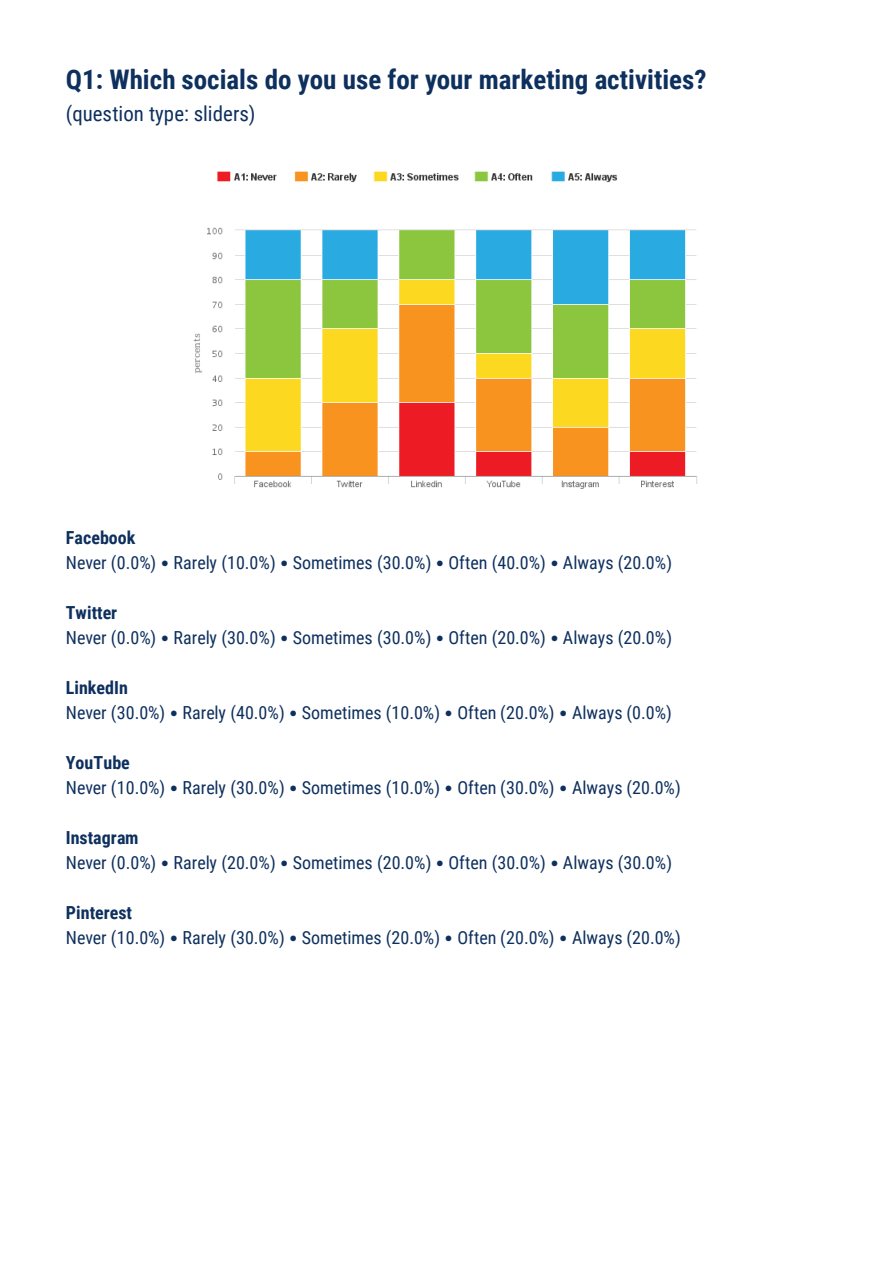
<style>
.page{position:relative;width:893px;height:1263px;background:#fff}
.page>*{position:absolute;margin:0;border:0;box-sizing:border-box;transform-origin:0 0}
.t1{font:700 27px "Roboto Condensed";color:#0e305e}
.t2{font:20.85px "Roboto Condensed";color:#0e305e}
.t3{font:18px/24.9px "Roboto Condensed";color:#0e305e}
.s1{font-weight:700}
.s2{font-family:"Calibri"}
</style>
<div class="page">
<img style="left:193px;top:171px;width:505px;height:318px">
<h1 class="t1" style="left:66px;top:69px;width:642px">Q1: Which socials do you use for your marketing activities?</h1>
<p class="t2" style="left:66px;top:105px;width:191px">(question type: sliders)</p>
<p class="t3" style="left:66px;top:527px;width:607px"><span class="s1">Facebook<br></span>Never (0.0%) <span class="s2">•</span> Rarely (10.0%) <span class="s2">•</span> Sometimes (30.0%) <span class="s2">•</span> Often (40.0%) <span class="s2">•</span> Always (20.0%)</p>
<p class="t3" style="left:66px;top:602px;width:607px"><span class="s1">Twitter<br></span>Never (0.0%) <span class="s2">•</span> Rarely (30.0%) <span class="s2">•</span> Sometimes (30.0%) <span class="s2">•</span> Often (20.0%) <span class="s2">•</span> Always (20.0%)</p>
<p class="t3" style="left:66px;top:677px;width:607px"><span class="s1">LinkedIn<br></span>Never (30.0%) <span class="s2">•</span> Rarely (40.0%) <span class="s2">•</span> Sometimes (10.0%) <span class="s2">•</span> Often (20.0%) <span class="s2">•</span> Always (0.0%)</p>
<p class="t3" style="left:66px;top:752px;width:616px"><span class="s1">YouTube<br></span>Never (10.0%) <span class="s2">•</span> Rarely (30.0%) <span class="s2">•</span> Sometimes (10.0%) <span class="s2">•</span> Often (30.0%) <span class="s2">•</span> Always (20.0%)</p>
<p class="t3" style="left:66px;top:827px;width:607px"><span class="s1">Instagram<br></span>Never (0.0%) <span class="s2">•</span> Rarely (20.0%) <span class="s2">•</span> Sometimes (20.0%) <span class="s2">•</span> Often (30.0%) <span class="s2">•</span> Always (30.0%)</p>
<p class="t3" style="left:66px;top:902px;width:616px"><span class="s1">Pinterest<br></span>Never (10.0%) <span class="s2">•</span> Rarely (30.0%) <span class="s2">•</span> Sometimes (20.0%) <span class="s2">•</span> Often (20.0%) <span class="s2">•</span> Always (20.0%)</p>
</div>
